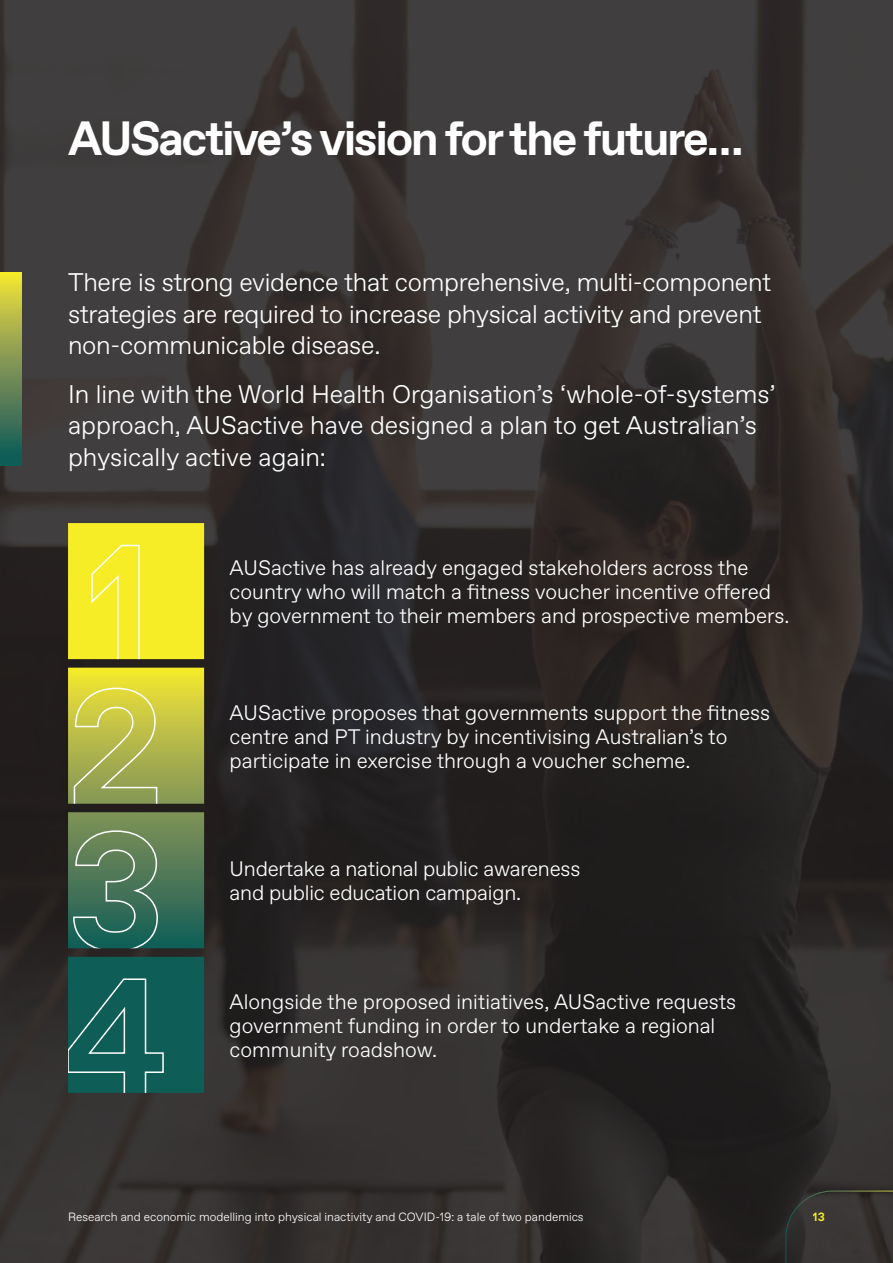
<style>
.page{position:relative;width:893px;height:1263px;background:#fff}
.page>*{position:absolute;margin:0;border:0;box-sizing:border-box;transform-origin:0 0}
.t1{font:700 48px "Favorit";letter-spacing:-.05em;color:#fff}
.t2{font:300 25.5px/31.5px "Favorit";letter-spacing:-.01em;color:#fff}
.t3{font:300 21px/24px "Favorit";color:#fff}
.t4{font:300 12px "Favorit";color:#fff}
.t5{font:700 12px "Favorit";color:#f7ee25}
</style>
<div class="page">
<img style="left:0;top:0;width:893px;height:1263px">
<svg style="left:785px;top:1190px;width:108px;height:73px;background:#363331"></svg>
<svg style="left:0;top:272px;width:21px;height:194px;background:#7c974e"></svg>
<svg style="left:68px;top:523px;width:136px;height:570px;background:#90a53e"></svg>
<svg style="left:68px;top:978px;width:97px;height:115px;background:#1d6760"></svg>
<svg style="left:91px;top:544px;width:50px;height:120px;background:#eee637"></svg>
<svg style="left:72px;top:687px;width:86px;height:121px;background:#b3b754"></svg>
<svg style="left:72px;top:830px;width:87px;height:123px;background:#4f7a61"></svg>
<h1 class="t1" style="left:68px;top:106px;width:677px">AUSactive’s vision for the future…</h1>
<p class="t2" style="left:68px;top:266px;width:705px">There is strong evidence that comprehensive, multi-component strategies are required to increase physical activity and prevent non-communicable disease.</p>
<p class="t2" style="left:68px;top:377px;width:709px">In line with the World Health Organisation’s ‘whole-of-systems’ approach, AUSactive have designed a plan to get Australian’s physically active again:</p>
<p class="t3" style="left:230px;top:555px;width:561px">AUSactive has already engaged stakeholders across the country who will match a fitness voucher incentive offered by government to their members and prospective members.</p>
<p class="t3" style="left:230px;top:699px;width:542px">AUSactive proposes that governments support the fitness centre and PT industry by incentivising Australian’s to participate in exercise through a voucher scheme.</p>
<p class="t3" style="left:230px;top:856px;width:352px">Undertake a national public awareness and public education campaign.</p>
<p class="t3" style="left:230px;top:989px;width:508px">Alongside the proposed initiatives, AUSactive requests government funding in order to undertake a regional community roadshow.</p>
<p class="t4" style="left:68px;top:1209px;width:517px">Research and economic modelling into physical inactivity and COVID-19: a tale of two pandemics</p>
<p class="t5" style="left:813px;top:1209px;width:13px">13</p>
</div>
